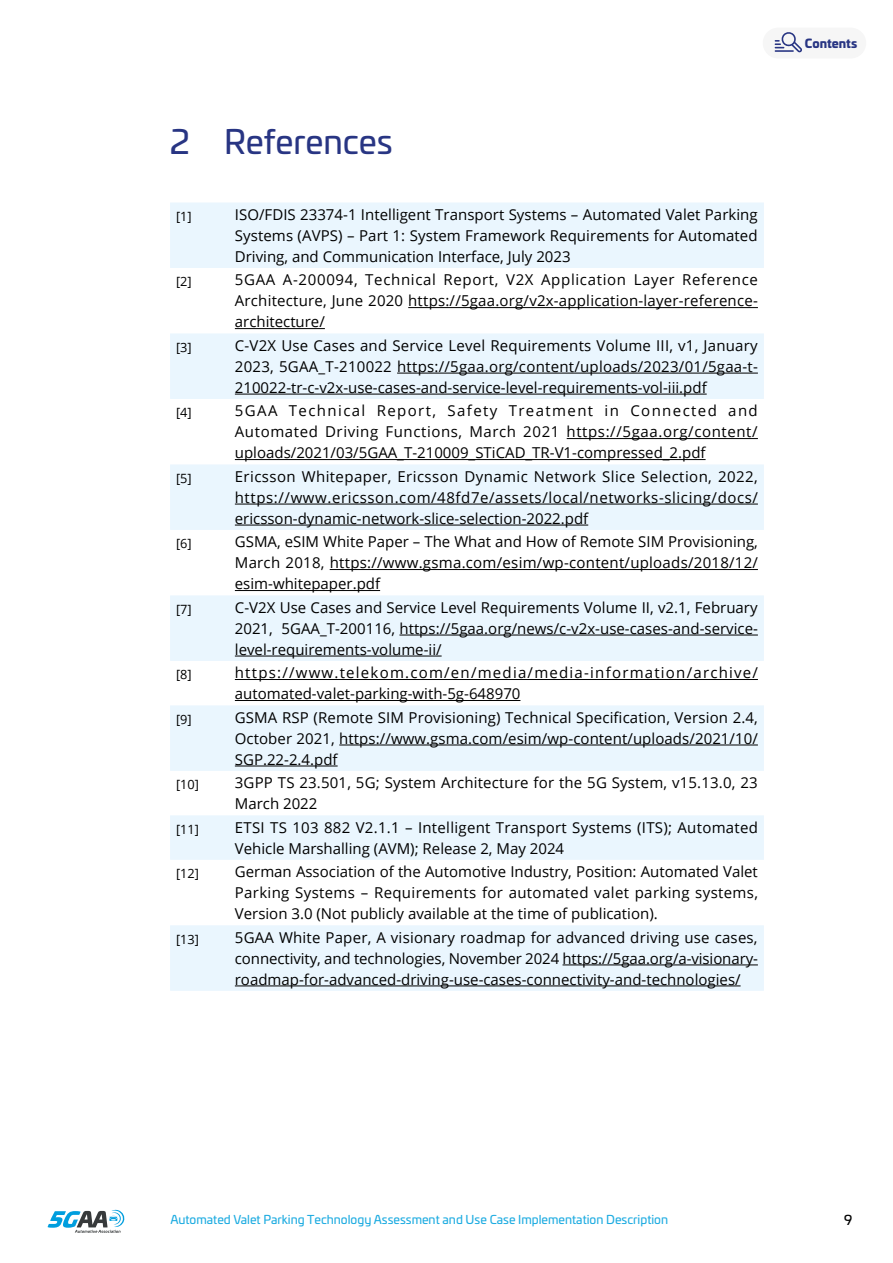
<style>
.page{position:relative;width:893px;height:1263px;background:#fff}
.page>*{position:absolute;margin:0;border:0;box-sizing:border-box;transform-origin:0 0}
.t1{font:33px "Univia Pro";color:#283583}
.t2{font:15px/21px "Open Sans";color:#000;text-align:justify}
.t3{font:15px/21px "Open Sans";letter-spacing:.02em;color:#000}
.t4{font:15px/21px "Open Sans";letter-spacing:.08em;color:#000}
.t5{font:13.5px "Univia Pro";color:#000}
.t6{font:12.75px "Open Sans";color:#000}
.t7{font:12px "Univia Pro";color:#1eace1}
.t8{font:900 12px "Univia Pro";color:#283583}
</style>
<div class="page">
<svg style="left:48px;top:1209px;width:77px;height:24px"></svg>
<div style="left:763px;top:28px;width:103px;height:30px;background:#f6f6f6;border-radius:15px"></div>
<svg style="left:775px;top:32px;width:27px;height:21px"></svg>
<svg style="left:170px;top:202px;width:594px;height:328px;fill:#eaf6fe"></svg>
<svg style="left:170px;top:595px;width:594px;height:396px;fill:#eaf6fe"></svg>
<hr style="left:408px;top:307px;width:350px;height:1px;background:#000">
<hr style="left:235px;top:328px;width:90px;height:1px;background:#000">
<hr style="left:397px;top:373px;width:361px;height:1px;background:#000">
<hr style="left:235px;top:394px;width:472px;height:1px;background:#000">
<hr style="left:567px;top:438px;width:191px;height:1px;background:#000">
<hr style="left:235px;top:459px;width:471px;height:1px;background:#000">
<hr style="left:235px;top:504px;width:523px;height:1px;background:#000">
<hr style="left:235px;top:525px;width:353px;height:1px;background:#000">
<hr style="left:330px;top:569px;width:428px;height:1px;background:#000">
<hr style="left:235px;top:590px;width:145px;height:1px;background:#000">
<hr style="left:399px;top:635px;width:359px;height:1px;background:#000">
<hr style="left:235px;top:656px;width:207px;height:1px;background:#000">
<hr style="left:235px;top:679px;width:523px;height:1px;background:#000">
<hr style="left:235px;top:700px;width:285px;height:1px;background:#000">
<hr style="left:339px;top:745px;width:419px;height:1px;background:#000">
<hr style="left:235px;top:766px;width:103px;height:1px;background:#000">
<hr style="left:562px;top:964px;width:196px;height:1px;background:#000">
<hr style="left:235px;top:985px;width:506px;height:1px;background:#000">
<h1 class="t1" style="left:170px;top:117px;width:224px">2 References</h1>
<p class="t6" style="left:176px;top:207px;width:17px">[1]</p>
<p class="t2" style="left:235px;top:204px;width:524px">ISO/FDIS 23374-1 Intelligent Transport Systems – Automated Valet Parking Systems (AVPS) – Part 1: System Framework Requirements for Automated Driving, and Communication Interface, July 2023</p>
<p class="t6" style="left:176px;top:273px;width:17px">[2]</p>
<p class="t2" style="left:235px;top:269px;width:525px">5GAA A-200094, Technical Report, V2X Application Layer Reference Architecture, June 2020 https://5gaa.org/v2x-application-layer-reference&shy;architecture/</p>
<p class="t6" style="left:176px;top:338px;width:17px">[3]</p>
<p class="t2" style="left:235px;top:335px;width:525px">C-V2X Use Cases and Service Level Requirements Volume III, v1, January 2023, 5GAA_T-210022 https://5gaa.org/content/uploads/2023/01/5gaa-t-210022-tr-c-v2x-use-cases-and-service-level-requirements-vol-iii.pdf</p>
<p class="t6" style="left:176px;top:404px;width:17px">[4]</p>
<p class="t2" style="left:235px;top:400px;width:524px">5GAA Technical Report, Safety Treatment in Connected and Automated Driving Functions, March 2021 https://5gaa.org/content/ uploads/2021/03/5GAA_T-210009_STiCAD_TR-V1-compressed_2.pdf</p>
<p class="t6" style="left:176px;top:469px;width:17px">[5]</p>
<p class="t2" style="left:235px;top:466px;width:525px">Ericsson Whitepaper, Ericsson Dynamic Network Slice Selection, 2022, https://www.ericsson.com/48fd7e/assets/local/networks-slicing/docs/ ericsson-dynamic-network-slice-selection-2022.pdf</p>
<p class="t6" style="left:176px;top:535px;width:17px">[6]</p>
<p class="t2" style="left:235px;top:531px;width:525px">GSMA, eSIM White Paper – The What and How of Remote SIM Provisioning, March 2018, https://www.gsma.com/esim/wp-content/uploads/2018/12/ esim-whitepaper.pdf</p>
<p class="t6" style="left:176px;top:600px;width:17px">[7]</p>
<p class="t2" style="left:235px;top:596px;width:525px">C-V2X Use Cases and Service Level Requirements Volume II, v2.1, February 2021, 5GAA_T-200116, https://5gaa.org/news/c-v2x-use-cases-and-service&shy;level-requirements-volume-ii/</p>
<p class="t6" style="left:176px;top:666px;width:17px">[8]</p>
<p class="t4" style="left:235px;top:662px;width:525px">https://www.telekom.com/en/media/media-information/archive/ automated-valet-parking-with-5g-648970</p>
<p class="t6" style="left:176px;top:710px;width:17px">[9]</p>
<p class="t2" style="left:235px;top:706px;width:525px">GSMA RSP (Remote SIM Provisioning) Technical Specification, Version 2.4, October 2021, https://www.gsma.com/esim/wp-content/uploads/2021/10/ SGP.22-2.4.pdf</p>
<p class="t6" style="left:176px;top:776px;width:24px">[10]</p>
<p class="t2" style="left:235px;top:772px;width:524px">3GPP TS 23.501, 5G; System Architecture for the 5G System, v15.13.0, 23<br>March 2022</p>
<p class="t6" style="left:176px;top:820px;width:24px">[11]</p>
<p class="t3" style="left:235px;top:816px;width:525px">ETSI TS 103 882 V2.1.1 – Intelligent Transport Systems (ITS); Automated<br>Vehicle Marshalling (AVM); Release 2, May 2024</p>
<p class="t6" style="left:176px;top:865px;width:24px">[12]</p>
<p class="t2" style="left:235px;top:861px;width:525px">German Association of the Automotive Industry, Position: Automated Valet Parking Systems – Requirements for automated valet parking systems, Version 3.0 (Not publicly available at the time of publication).</p>
<p class="t6" style="left:176px;top:930px;width:24px">[13]</p>
<p class="t2" style="left:235px;top:926px;width:525px">5GAA White Paper, A visionary roadmap for advanced driving use cases, connectivity, and technologies, November 2024 https://5gaa.org/a-visionary&shy;roadmap-for-advanced-driving-use-cases-connectivity-and-technologies/</p>
<p class="t8" style="left:805px;top:33px;width:54px">Contents</p>
<p class="t7" style="left:170px;top:1211px;width:499px">Automated Valet Parking Technology Assessment and Use Case Implementation Description</p>
<p class="t5" style="left:844px;top:1210px;width:10px">9</p>
</div>
